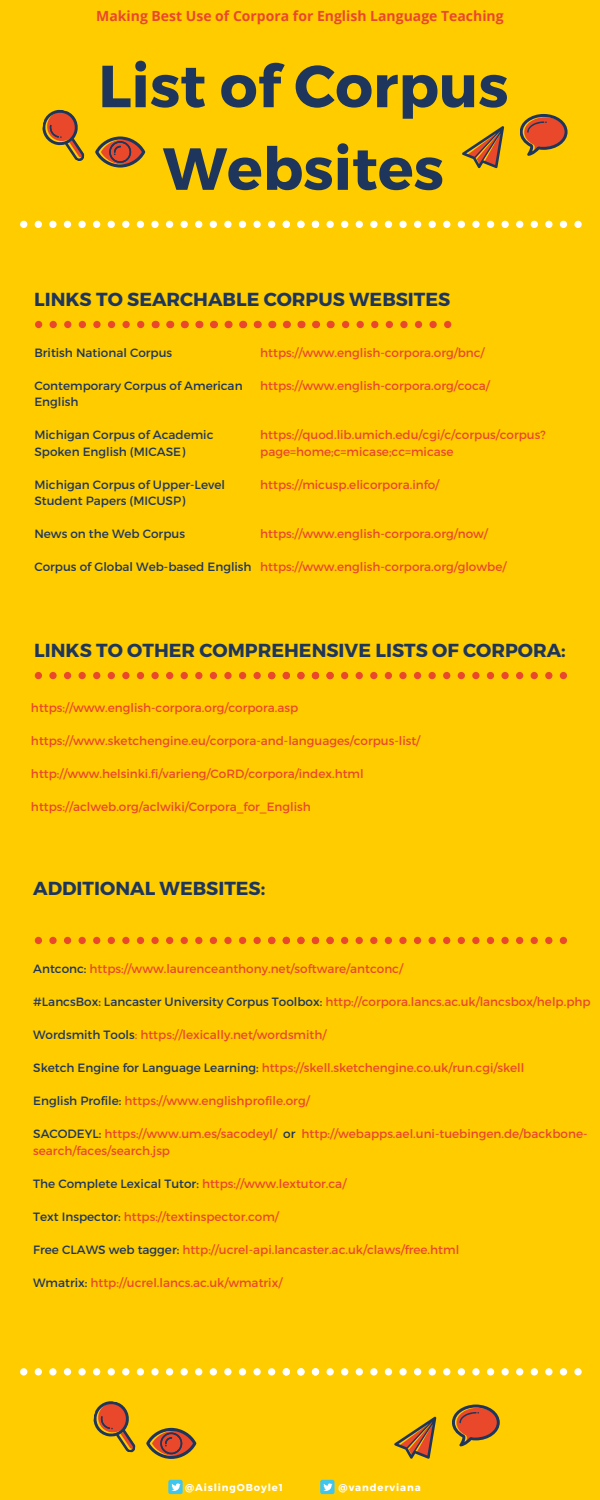
<style>
.page{position:relative;width:600px;height:1500px;background:#fc0}
.page>*{position:absolute;margin:0;border:0;box-sizing:border-box;transform-origin:0 0}
.t1{font:700 59.3px/82.6px "Montserrat";color:#1e365c;text-align:center}
.t2{font:700 18.9px "Montserrat";color:#1e365c}
.t3{font:700 14px "Open Sans";color:#e9482b}
.t4{font:12px/16.5px "Montserrat";color:#e9482b}
.t5{font:12px/16.5px "Montserrat";color:#1e365c}
.t6{font:700 10px "Montserrat";letter-spacing:.09em;color:#fff}
.s1{color:#1e365c}
.s2{color:#e9482b}
</style>
<div class="page">
<svg style="left:520px;top:114px;width:47px;height:42px"></svg>
<svg style="left:462px;top:126px;width:42px;height:42px"></svg>
<svg style="left:42px;top:109px;width:103px;height:59px"></svg>
<svg style="left:452px;top:1405px;width:48px;height:41px"></svg>
<svg style="left:394px;top:1417px;width:42px;height:42px"></svg>
<svg style="left:93px;top:1401px;width:103px;height:58px"></svg>
<div style="left:168px;top:1480px;width:15px;height:14px;background:#3fc6ee;border-radius:2px"></div>
<svg style="left:171px;top:1483px;width:10px;height:8px"></svg>
<div style="left:320px;top:1480px;width:14px;height:14px;background:#3fc6ee;border-radius:2px"></div>
<svg style="left:323px;top:1483px;width:9px;height:8px"></svg>
<svg style="left:20px;top:1368px;width:562px;height:8px"></svg>
<svg style="left:35px;top:321px;width:416px;height:7px"></svg>
<svg style="left:35px;top:672px;width:532px;height:7px"></svg>
<svg style="left:35px;top:937px;width:532px;height:7px"></svg>
<svg style="left:20px;top:221px;width:562px;height:7px"></svg>
<p class="t3" style="left:96px;top:6px;width:409px">Making Best Use of Corpora for English Language Teaching</p>
<p class="t1" style="left:98px;top:42px;width:412px">List of Corpus<br>Websites</p>
<p class="t2" style="left:34px;top:287px;width:418px">LINKS TO SEARCHABLE CORPUS WEBSITES</p>
<p class="t5" style="left:34px;top:344px;width:139px">British National Corpus</p>
<p class="t5" style="left:34px;top:377px;width:210px">Contemporary Corpus of American<br>English</p>
<p class="t5" style="left:34px;top:426px;width:181px">Michigan Corpus of Academic<br>Spoken English (MICASE)</p>
<p class="t5" style="left:34px;top:476px;width:192px">Michigan Corpus of Upper-Level<br>Student Papers (MICUSP)</p>
<p class="t5" style="left:34px;top:525px;width:152px">News on the Web Corpus</p>
<p class="t5" style="left:34px;top:558px;width:219px">Corpus of Global Web-based English</p>
<p class="t4" style="left:260px;top:344px;width:226px">https://www.english-corpora.org/bnc/</p>
<p class="t4" style="left:260px;top:377px;width:231px">https://www.english-corpora.org/coca/</p>
<p class="t4" style="left:260px;top:426px;width:287px">https://quod.lib.umich.edu/cgi/c/corpus/corpus? page=home;c=micase;cc=micase</p>
<p class="t4" style="left:260px;top:476px;width:181px">https://micusp.elicorpora.info/</p>
<p class="t4" style="left:260px;top:525px;width:229px">https://www.english-corpora.org/now/</p>
<p class="t4" style="left:260px;top:558px;width:248px">https://www.english-corpora.org/glowbe/</p>
<p class="t2" style="left:34px;top:638px;width:533px">LINKS TO OTHER COMPREHENSIVE LISTS OF CORPORA:</p>
<p class="t4" style="left:31px;top:699px;width:269px">https://www.english-corpora.org/corpora.asp</p>
<p class="t4" style="left:31px;top:732px;width:391px">https://www.sketchengine.eu/corpora-and-languages/corpus-list/</p>
<p class="t4" style="left:31px;top:765px;width:334px">http://www.helsinki.fi/varieng/CoRD/corpora/index.html</p>
<p class="t4" style="left:31px;top:798px;width:281px">https://aclweb.org/aclwiki/Corpora_for_English</p>
<p class="t2" style="left:33px;top:876px;width:234px">ADDITIONAL WEBSITES:</p>
<p class="t4" style="left:33px;top:960px;width:371px"><span class="s1">Antconc:</span> https://www.laurenceanthony.net/software/antconc/</p>
<p class="t4" style="left:33px;top:993px;width:559px"><span class="s1">#LancsBox: Lancaster University Corpus Toolbox:</span> http://corpora.lancs.ac.uk/lancsbox/help.php</p>
<p class="t4" style="left:33px;top:1026px;width:295px"><span class="s1">Wordsmith Tools</span>: https://lexically.net/wordsmith/</p>
<p class="t4" style="left:33px;top:1059px;width:493px"><span class="s1">Sketch Engine for Language Learning:</span> https://skell.sketchengine.co.uk/run.cgi/skell</p>
<p class="t4" style="left:33px;top:1092px;width:278px"><span class="s1">English Profile:</span> https://www.englishprofile.org/</p>
<p class="t4" style="left:33px;top:1125px;width:556px"><span class="s1">SACODEYL:</span> https://www.um.es/sacodeyl/ <span class="s1">or</span> http://webapps.ael.uni-tuebingen.de/backbone&shy;search/faces/search.jsp</p>
<p class="t5" style="left:33px;top:1175px;width:315px">The Complete Lexical Tutor: <span class="s2">https://www.lextutor.ca/</span></p>
<p class="t4" style="left:33px;top:1208px;width:247px"><span class="s1">Text Inspector:</span> https://textinspector.com/</p>
<p class="t4" style="left:33px;top:1241px;width:428px"><span class="s1">Free CLAWS web tagger:</span> http://ucrel-api.lancaster.ac.uk/claws/free.html</p>
<p class="t4" style="left:33px;top:1274px;width:251px"><span class="s1">Wmatrix:</span> http://ucrel.lancs.ac.uk/wmatrix/</p>
<p class="t6" style="left:185px;top:1481px;width:99px">@AislingOBoyle1</p>
<p class="t6" style="left:339px;top:1481px;width:84px">@vanderviana</p>
</div>
